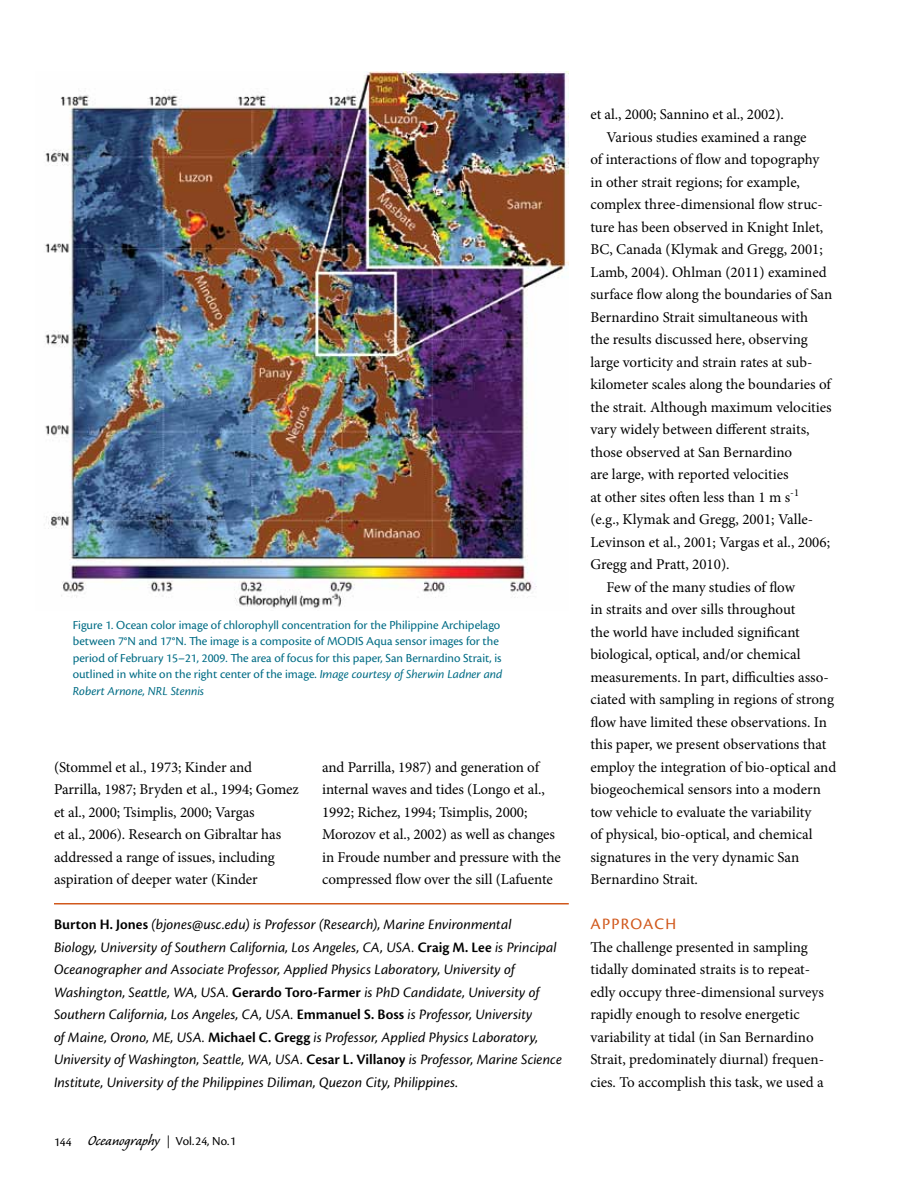
<style>
.page{position:relative;width:918px;height:1188px;background:#fff}
.page>*{position:absolute;margin:0;border:0;box-sizing:border-box;transform-origin:0 0}
.t1{font:16.5px "Cronos Pro";letter-spacing:.06em;color:#d1581c}
.t2{font:15px/22.5px "Minion Pro";letter-spacing:-.005em;color:#000}
.t3{font:italic 15px/22.5px "Cronos Pro";letter-spacing:.005em;color:#000}
.t4{font:12.75px/16.5px "Cronos Pro";color:#006c85}
.t5{font:12.75px "Cronos Pro";color:#000}
.s1{font-style:italic}
.s2{font-weight:600;font-style:normal}
.s3{font-family:"Caliban";font-size:18px}
.s4{font-family:"Minion Pro"}
</style>
<div class="page">
<hr style="left:54px;top:903px;width:515px;height:1px;background:#d1581c">
<img style="left:44px;top:71px;width:525px;height:537px">
<p class="t4" style="left:73px;top:617px;width:431px">Figure 1. Ocean color image of chlorophyll concentration for the Philippine Archipelago between 7°N and 17°N. The image is a composite of MO DIS Aqua sensor images for the period of February 15–21, 2009. The area of focus for this paper, San Bernardino Strait, is outlined in white on the right center of the image. <span class="s1">Image courtesy of Sherwin Ladner and Robert Arnone, NRL Stennis</span></p>
<p class="t2" style="left:54px;top:756px;width:246px">(Stommel et al., 1973; Kinder and Parrilla, 1987; Bryden et al., 1994; Gomez et al., 2000; Tsimplis, 2000; Vargas<br>et al., 2006). Research on Gibraltar has addressed a range of issues, including aspiration of deeper water (Kinder</p>
<p class="t2" style="left:322px;top:756px;width:240px">and Parrilla, 1987) and generation of internal waves and tides (Longo et al., 1992; Richez, 1994; Tsimplis, 2000; Morozov et al., 2002) as well as changes in Froude number and pressure with the compressed flow over the sill (Lafuente</p>
<p class="t3" style="left:54px;top:914px;width:509px"><span class="s2">Burton H. Jones</span> (bjones@usc.edu) is Professor (Research), Marine Environmental<br>Biology, University of Southern California, Los Angeles, CA, USA. <span class="s2">Craig M. Lee</span> is Principal Oceanographer and Associate Professor, Applied Physics Laboratory, University of Washington, Seattle, WA, USA. <span class="s2">Gerardo Toro-Farmer</span> is PhD Candidate, University of Southern California, Los Angeles, CA, USA. <span class="s2">Emmanuel S. Boss</span> is Professor, University<br>of Maine, Orono, ME, USA. <span class="s2">Michael C. Gregg</span> is Professor, Applied Physics Laboratory, University of Washington, Seattle, WA, USA. <span class="s2">Cesar L. Villanoy</span> is Professor, Marine Science Institute, University of the Philippines Diliman, Quezon City, Philippines.</p>
<p class="t5" style="left:54px;top:1134px;width:183px">144 <span class="s3">Oceanography</span> <span class="s4">|</span> Vol.24, No.1</p>
<p class="t2" style="left:590px;top:103px;width:195px">et al., 2000; Sannino et al., 2002).</p>
<p class="t2" style="left:607px;top:126px;width:202px">Various studies examined a range</p>
<p class="t2" style="left:590px;top:148px;width:231px">of interactions of flow and topography</p>
<p class="t2" style="left:590px;top:171px;width:211px">in other strait regions; for example,</p>
<p class="t2" style="left:590px;top:193px;width:234px">complex three-dimensional flow struc-</p>
<p class="t2" style="left:590px;top:216px;width:234px">ture has been observed in Knight Inlet,</p>
<p class="t2" style="left:590px;top:238px;width:234px">BC, Canada (Klymak and Gregg, 2001;</p>
<p class="t2" style="left:590px;top:261px;width:238px">Lamb, 2004). Ohlman (2011) examined</p>
<p class="t2" style="left:590px;top:283px;width:243px">surface flow along the boundaries of San</p>
<p class="t2" style="left:590px;top:306px;width:219px">Bernardino Strait simultaneous with</p>
<p class="t2" style="left:590px;top:328px;width:219px">the results discussed here, observing</p>
<p class="t2" style="left:590px;top:351px;width:224px">large vorticity and strain rates at sub-</p>
<p class="t2" style="left:590px;top:373px;width:242px">kilometer scales along the boundaries of</p>
<p class="t2" style="left:590px;top:396px;width:243px">the strait. Although maximum velocities</p>
<p class="t2" style="left:590px;top:418px;width:221px">vary widely between different straits,</p>
<p class="t2" style="left:590px;top:441px;width:203px">those observed at San Bernardino</p>
<p class="t2" style="left:590px;top:463px;width:200px">are large, with reported velocities</p>
<p class="t2" style="left:590px;top:486px;width:210px">at other sites often less than 1 m s<sup>-1</sup></p>
<p class="t2" style="left:590px;top:508px;width:224px">(e.g., Klymak and Gregg, 2001; Valle-</p>
<p class="t2" style="left:590px;top:531px;width:241px">Levinson et al., 2001; Vargas et al., 2006;</p>
<p class="t2" style="left:590px;top:553px;width:141px">Gregg and Pratt, 2010).</p>
<p class="t2" style="left:607px;top:576px;width:190px">Few of the many studies of flow</p>
<p class="t2" style="left:590px;top:598px;width:207px">in straits and over sills throughout</p>
<p class="t2" style="left:590px;top:621px;width:211px">the world have included significant</p>
<p class="t2" style="left:590px;top:643px;width:212px">biological, optical, and/or chemical</p>
<p class="t2" style="left:590px;top:666px;width:240px">measurements. In part, difficulties asso-</p>
<p class="t2" style="left:590px;top:688px;width:245px">ciated with sampling in regions of strong</p>
<p class="t2" style="left:590px;top:711px;width:238px">flow have limited these observations. In</p>
<p class="t2" style="left:590px;top:733px;width:237px">this paper, we present observations that</p>
<p class="t2" style="left:590px;top:756px;width:247px">employ the integration of bio-optical and</p>
<p class="t2" style="left:590px;top:778px;width:232px">biogeochemical sensors into a modern</p>
<p class="t2" style="left:590px;top:801px;width:223px">tow vehicle to evaluate the variability</p>
<p class="t2" style="left:590px;top:823px;width:224px">of physical, bio-optical, and chemical</p>
<p class="t2" style="left:590px;top:846px;width:210px">signatures in the very dynamic San</p>
<p class="t2" style="left:590px;top:868px;width:109px">Bernardino Strait.</p>
<p class="t1" style="left:590px;top:915px;width:11px">App</p>
<p class="t1" style="left:621px;top:915px;width:57px">roach</p>
<p class="t2" style="left:590px;top:936px;width:235px">The challenge presented in sampling tidally dominated straits is to repeat&shy;edly occupy three-dimensional surveys rapidly enough to resolve energetic variability at tidal (in San Bernardino Strait, predominately diurnal) frequen&shy;cies. To accomplish this task, we used a</p>
</div>
